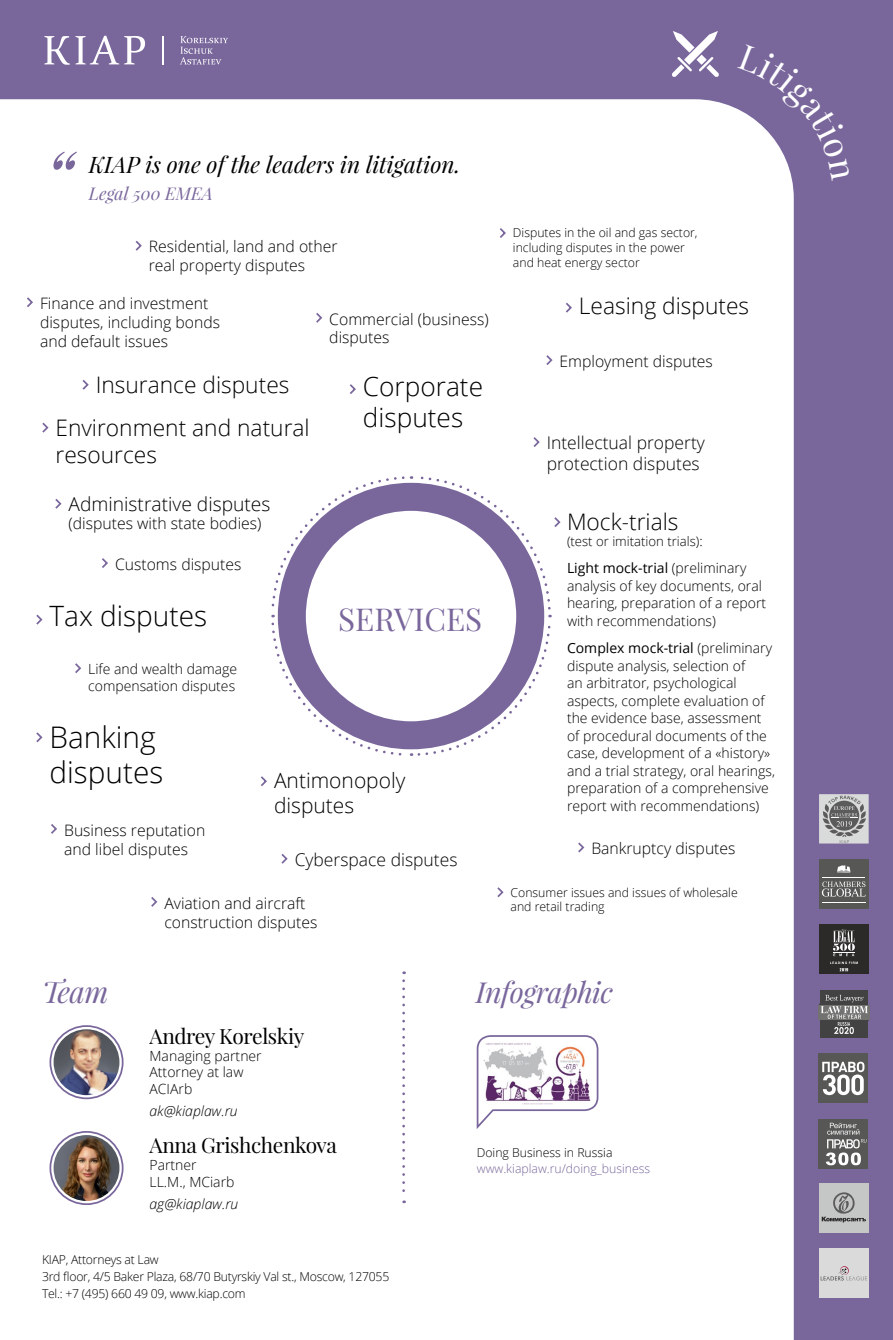
<style>
.page{position:relative;width:893px;height:1340px;background:#fff}
.page>*{position:absolute;margin:0;border:0;box-sizing:border-box;transform-origin:0 0}
.t1{font:italic 73.5px "Playfair Display";color:#79679c}
.t2{font:31.5px "Playfair Display";color:#79679c}
.t3{font:300 29.75px/35.7px "Open Sans";color:#000}
.t4{font:italic 29.75px "Playfair Display";color:#79679c}
.t5{font:italic 28.88px "Playfair Display";letter-spacing:-.02em;color:#79679c}
.t6{font:300 28px "Open Sans";color:#000}
.t7{font:300 26.25px/31.5px "Open Sans";color:#000}
.t8{font:300 22.75px/27.3px "Open Sans";color:#000}
.t9{font:italic 22.75px "Playfair Display";color:#000}
.t10{font:21px "Playfair Display";letter-spacing:-.02em;color:#000}
.t11{font:300 21px/25.2px "Open Sans";color:#000}
.t12{font:300 19.25px "Open Sans";color:#000}
.t13{font:300 17.5px/21px "Open Sans";color:#000}
.t14{font:italic 17.5px "Playfair Display";color:#79679c}
.t15{font:300 15.75px/18.9px "Open Sans";color:#000}
.t16{font:300 14px/17.5px "Open Sans";color:#000}
.E-mail{font:italic 300 14px "Open Sans";color:#000}
.t17{font:300 13.12px "Open Sans";color:#000}
.t18{font:300 12.25px/14.7px "Open Sans";color:#000}
.t19{font:300 12.25px "Open Sans";letter-spacing:-.02em;color:#000}
.ContentsPage_Number{font:300 12.25px/16.4px "Open Sans";color:#79679c}
.s1{font-size:14px}
.s2{font-weight:400}
.s3{color:#000}
</style>
<div class="page">
<div style="left:0;top:0;width:893px;height:1339px;background:#79679c"></div>
<div style="left:0;top:99px;width:794px;height:1240px;background:#fff"></div>
<svg style="left:348px;top:382px;width:9px;height:14px"></svg>
<svg style="left:100px;top:556px;width:9px;height:14px"></svg>
<svg style="left:314px;top:311px;width:10px;height:13px"></svg>
<svg style="left:34px;top:612px;width:10px;height:14px"></svg>
<svg style="left:259px;top:774px;width:9px;height:14px"></svg>
<svg style="left:544px;top:353px;width:10px;height:14px"></svg>
<svg style="left:134px;top:239px;width:9px;height:13px"></svg>
<svg style="left:498px;top:226px;width:9px;height:14px"></svg>
<svg style="left:149px;top:895px;width:10px;height:13px"></svg>
<svg style="left:564px;top:301px;width:9px;height:13px"></svg>
<svg style="left:81px;top:378px;width:9px;height:13px"></svg>
<svg style="left:25px;top:295px;width:9px;height:14px"></svg>
<svg style="left:280px;top:851px;width:9px;height:14px"></svg>
<svg style="left:73px;top:661px;width:10px;height:14px"></svg>
<svg style="left:49px;top:822px;width:9px;height:13px"></svg>
<svg style="left:495px;top:885px;width:10px;height:14px"></svg>
<svg style="left:532px;top:435px;width:9px;height:14px"></svg>
<svg style="left:576px;top:840px;width:10px;height:14px"></svg>
<svg style="left:34px;top:730px;width:10px;height:14px"></svg>
<svg style="left:53px;top:497px;width:10px;height:13px"></svg>
<svg style="left:672px;top:31px;width:47px;height:46px"></svg>
<div style="left:50px;top:1025px;width:74px;height:74px;border:2px solid #79679c;border-radius:50%"></div>
<img style="left:54px;top:1029px;width:65px;height:66px;border-radius:33px">
<div style="left:50px;top:1130px;width:74px;height:74px;border:2px solid #79679c;border-radius:50%"></div>
<img style="left:54px;top:1135px;width:65px;height:65px;border-radius:33px">
<svg style="left:402px;top:980px;width:3px;height:223px"></svg>
<svg style="left:476px;top:1034px;width:123px;height:97px;background:#e0d9e2"></svg>
<svg style="left:270px;top:475px;width:292px;height:282px"></svg>
<svg style="left:40px;top:421px;width:10px;height:13px"></svg>
<svg style="left:819px;top:794px;width:50px;height:49px;background:#a8a8a9"></svg>
<div style="left:819px;top:924px;width:50px;height:50px;background:#2b2a29"></div>
<svg style="left:830px;top:929px;width:28px;height:42px"></svg>
<div style="left:818px;top:1053px;width:50px;height:50px;background:#575756"></div>
<svg style="left:822px;top:1061px;width:42px;height:34px"></svg>
<div style="left:818px;top:1119px;width:50px;height:49px;background:#575756"></div>
<svg style="left:826px;top:1122px;width:40px;height:43px"></svg>
<div style="left:819px;top:859px;width:50px;height:49px;background:#575756"></div>
<svg style="left:837px;top:865px;width:13px;height:7px"></svg>
<svg style="left:822px;top:881px;width:44px;height:15px"></svg>
<hr style="left:822px;top:876px;width:43px;height:1px;background:#fff">
<hr style="left:822px;top:902px;width:44px;height:1px;background:#fff">
<div style="left:819px;top:1248px;width:50px;height:49px;background:#dadada"></div>
<svg style="left:821px;top:1266px;width:46px;height:14px"></svg>
<div style="left:819px;top:1183px;width:50px;height:49px;background:#c5c6c6"></div>
<svg style="left:822px;top:1192px;width:44px;height:30px"></svg>
<div style="left:820px;top:990px;width:48px;height:47px;background:#434242"></div>
<svg style="left:818px;top:994px;width:52px;height:40px"></svg>
<svg style="left:44px;top:36px;width:26px;height:29px"></svg>
<svg style="left:76px;top:36px;width:69px;height:28px"></svg>
<svg style="left:162px;top:36px;width:1px;height:29px"></svg>
<svg style="left:180px;top:36px;width:48px;height:28px"></svg>
<div style="left:675px;top:1260px;width:105px;height:56px;background:#fff"></div>
<svg style="left:737px;top:99px;width:57px;height:82px"></svg>
<p class="t1" style="left:44px;top:128px;width:31px">“</p>
<p class="t9" style="left:89px;top:149px;width:373px">KIAP is one of the leaders in litigation.</p>
<p class="t14" style="left:89px;top:182px;width:125px">Legal 500 EMEA</p>
<p class="t15" style="left:149px;top:237px;width:190px">Residential, land and other real property disputes</p>
<p class="t15" style="left:40px;top:293px;width:182px">Finance and investment disputes, including bonds and default issues</p>
<p class="t8" style="left:96px;top:371px;width:195px">Insurance disputes</p>
<p class="t8" style="left:56px;top:413px;width:256px">Environment and natural resources</p>
<p class="t12" style="left:69px;top:490px;width:203px">Administrative disputes</p>
<p class="t15" style="left:69px;top:514px;width:194px">(disputes with state bodies)</p>
<p class="t15" style="left:115px;top:554px;width:128px">Customs disputes</p>
<p class="t6" style="left:50px;top:597px;width:159px">Tax disputes</p>
<p class="t16" style="left:88px;top:660px;width:151px;line-height:16.8px">Life and wealth damage compensation disputes</p>
<p class="t15" style="left:329px;top:309px;width:161px">Commercial (business) disputes</p>
<p class="t7" style="left:363px;top:370px;width:122px">Corporate disputes</p>
<p class="t2" style="left:338px;top:599px;width:146px">SERVICES</p>
<p class="t3" style="left:50px;top:718px;width:115px">Banking disputes</p>
<p class="t15" style="left:64px;top:820px;width:143px">Business reputation and libel disputes</p>
<p class="t11" style="left:274px;top:767px;width:133px">Antimonopoly disputes</p>
<p class="t13" style="left:295px;top:848px;width:164px">Cyberspace disputes</p>
<p class="t15" style="left:164px;top:893px;width:155px">Aviation and aircraft construction disputes</p>
<p class="t18" style="left:513px;top:225px;width:186px">Disputes in the oil and gas sector,</p>
<p class="t18" style="left:513px;top:240px;width:173px">including disputes in the power and heat energy sector</p>
<p class="t8" style="left:579px;top:292px;width:172px">Leasing disputes</p>
<p class="t15" style="left:560px;top:351px;width:155px">Employment disputes</p>
<p class="t13" style="left:547px;top:431px;width:160px">Intellectual property protection disputes</p>
<p class="t8" style="left:567px;top:507px;width:113px">Mock-trials</p>
<p class="t17" style="left:567px;top:532px;width:137px">(test or imitation trials)<span class="s1">:</span></p>
<p class="t16" style="left:567px;top:559px;width:201px"><span class="s2">Light mock-trial</span> (preliminary analysis of key documents, oral hearing, preparation of a report with recommendations)</p>
<p class="t16" style="left:567px;top:639px;width:210px"><span class="s2">Complex mock-trial</span> (preliminary dispute analysis, selection of<br>an arbitrator, psychological aspects, complete evaluation of the evidence base, assessment of procedural documents of the case, development of a «history» and a trial strategy, oral hearings, preparation of a comprehensive report with recommendations)</p>
<p class="t15" style="left:591px;top:838px;width:146px">Bankruptcy disputes</p>
<p class="t18" style="left:511px;top:884px;width:229px">Consumer issues and issues of wholesale and retail trading</p>
<p class="t4" style="left:42px;top:971px;width:68px">Team</p>
<p class="t5" style="left:476px;top:973px;width:138px">Infographic</p>
<p class="t10" style="left:150px;top:1022px;width:156px">Andrey Korelskiy</p>
<p class="t16" style="left:150px;top:1046px;width:114px">Managing partner</p>
<p class="t16" style="left:150px;top:1063px;width:95px">Attorney at law</p>
<p class="t16" style="left:150px;top:1079px;width:44px">ACIArb</p>
<p class="E-mail" style="left:150px;top:1101px;width:90px">ak@kiaplaw.ru</p>
<p class="t10" style="left:150px;top:1132px;width:189px">Anna Grishchenkova</p>
<p class="t16" style="left:150px;top:1155px;width:49px">Partner</p>
<p class="t16" style="left:150px;top:1172px;width:86px">LL.M., MCiarb</p>
<p class="E-mail" style="left:150px;top:1194px;width:90px">ag@kiaplaw.ru</p>
<p class="t19" style="left:42px;top:1251px;width:118px">KIAP, Attorneys at Law</p>
<p class="t19" style="left:42px;top:1268px;width:349px">3rd floor, 4/5 Baker Plaza, 68/70 Butyrskiy Val st., Moscow, 127055</p>
<p class="t19" style="left:42px;top:1285px;width:205px">Tel.: +7 (495) 660 49 09, www.kiap.com</p>
<p class="ContentsPage_Number" style="left:477px;top:1143px;width:175px"><span class="s3">Doing Business in Russia </span>www.kiaplaw.ru/doing_business</p>
</div>
